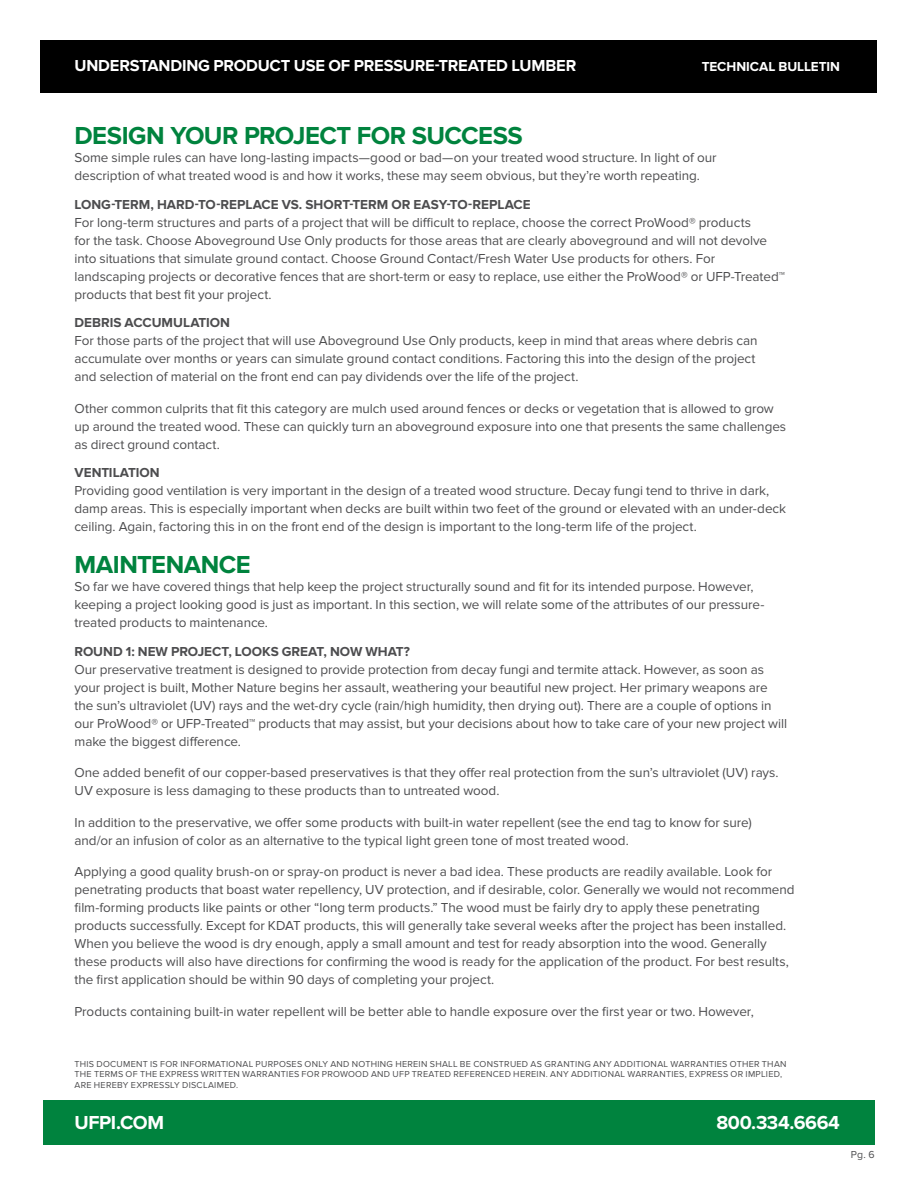
<style>
.page{position:relative;width:918px;height:1188px;background:#fff}
.page>*{position:absolute;margin:0;border:0;box-sizing:border-box;transform-origin:0 0}
.t1{font:700 25.5px "Proxima Nova";letter-spacing:-.02em;color:#00833e}
.t2{font:700 19.5px "Proxima Nova";letter-spacing:-.02em;color:#fff}
.t3{font:700 16.5px "Proxima Nova";letter-spacing:-.015em;color:#fff}
.t4{font:13.5px/18px "Proxima Nova";letter-spacing:-.005em;color:#4d4d4f}
.t5{font:700 13.5px "Proxima Nova";color:#4d4d4f}
.t6{font:700 13.5px "Proxima Nova";color:#fff}
.t7{font:10.5px "Proxima Nova";color:#4d4d4f}
.t8{font:9px/10.5px "Proxima Nova";letter-spacing:.03em;color:#4d4d4f}
</style>
<div class="page">
<div style="left:40px;top:40px;width:838px;height:53px;background:#000"></div>
<div style="left:43px;top:1101px;width:832px;height:44px;background:#00833e"></div>
<p class="t3" style="left:74px;top:56px;width:503px">UNDERSTANDING PRODUCT USE OF PRESSURE-TREATED LUMBER</p>
<p class="t6" style="left:702px;top:59px;width:140px">TECHNICAL BULLETIN</p>
<h1 class="t1" style="left:74px;top:121px;width:450px">DESIGN YOUR PROJECT FOR SUCCESS</h1>
<p class="t4" style="left:74px;top:149px;width:644px">Some simple rules can have long-lasting impacts—good or bad—on your treated wood structure. In light of our description of what treated wood is and how it works, these may seem obvious, but they’re worth repeating.</p>
<p class="t5" style="left:74px;top:196px;width:458px">LONG-TERM, HARD-TO-REPLACE VS. SHORT-TERM OR EASY-TO-REPLACE</p>
<p class="t4" style="left:74px;top:213px;width:712px">For long-term structures and parts of a project that will be difficult to replace, choose the correct ProWood® products<br>for the task. Choose Aboveground Use Only products for those areas that are clearly aboveground and will not devolve into situations that simulate ground contact. Choose Ground Contact/Fresh Water Use products for others. For landscaping projects or decorative fences that are short-term or easy to replace, use either the ProWood® or UFP-Treated™ products that best fit your project.</p>
<p class="t5" style="left:74px;top:315px;width:157px">DEBRIS ACCUMULATION</p>
<p class="t4" style="left:74px;top:332px;width:685px">For those parts of the project that will use Aboveground Use Only products, keep in mind that areas where debris can accumulate over months or years can simulate ground contact conditions. Factoring this into the design of the project and selection of material on the front end can pay dividends over the life of the project.</p>
<p class="t4" style="left:74px;top:399px;width:713px">Other common culprits that fit this category are mulch used around fences or decks or vegetation that is allowed to grow up around the treated wood. These can quickly turn an aboveground exposure into one that presents the same challenges as direct ground contact.</p>
<p class="t5" style="left:74px;top:465px;width:87px">VENTILATION</p>
<p class="t4" style="left:74px;top:482px;width:713px">Providing good ventilation is very important in the design of a treated wood structure. Decay fungi tend to thrive in dark, damp areas. This is especially important when decks are built within two feet of the ground or elevated with an under-deck ceiling. Again, factoring this in on the front end of the design is important to the long-term life of the project.</p>
<h1 class="t1" style="left:74px;top:550px;width:178px">MAINTENANCE</h1>
<p class="t4" style="left:74px;top:578px;width:691px">So far we have covered things that help keep the project structurally sound and fit for its intended purpose. However, keeping a project looking good is just as important. In this section, we will relate some of the attributes of our pressure&shy;treated products to maintenance.</p>
<p class="t5" style="left:74px;top:643px;width:337px">ROUND 1: NEW PROJECT, LOOKS GREAT, NOW WHAT?</p>
<p class="t4" style="left:74px;top:660px;width:714px">Our preservative treatment is designed to provide protection from decay fungi and termite attack. However, as soon as your project is built, Mother Nature begins her assault, weathering your beautiful new project. Her primary weapons are the sun’s ultraviolet (UV) rays and the wet-dry cycle (rain/high humidity, then drying out). There are a couple of options in our ProWood® or UFP-Treated™ products that may assist, but your decisions about how to take care of your new project will make the biggest difference.</p>
<p class="t4" style="left:74px;top:764px;width:706px">One added benefit of our copper-based preservatives is that they offer real protection from the sun’s ultraviolet (UV) rays.<br>UV exposure is less damaging to these products than to untreated wood.</p>
<p class="t4" style="left:74px;top:813px;width:679px">In addition to the preservative, we offer some products with built-in water repellent (see the end tag to know for sure) and/or an infusion of color as an alternative to the typical light green tone of most treated wood.</p>
<p class="t4" style="left:74px;top:863px;width:722px">Applying a good quality brush-on or spray-on product is never a bad idea. These products are readily available. Look for penetrating products that boast water repellency, UV protection, and if desirable, color. Generally we would not recommend film-forming products like paints or other “long term products.” The wood must be fairly dry to apply these penetrating products successfully. Except for KDAT products, this will generally take several weeks after the project has been installed.<br>When you believe the wood is dry enough, apply a small amount and test for ready absorption into the wood. Generally these products will also have directions for confirming the wood is ready for the application of the product. For best results, the first application should be within 90 days of completing your project.</p>
<p class="t4" style="left:74px;top:1002px;width:681px">Products containing built-in water repellent will be better able to handle exposure over the first year or two. However,</p>
<p class="t8" style="left:74px;top:1059px;width:714px">THIS DOCUMENT IS FOR INFORMATIONAL PURPOSES ONLY AND NOTHING HEREIN SHALL BE CONSTRUED AS GRANTING ANY ADDITIONAL WARRANTIES OTHER THAN<br>THE TERMS OF THE EXPRESS WRITTEN WARRANTIES FOR PROWOOD AND UFP TREATED REFERENCED HEREIN. ANY ADDITIONAL WARRANTIES, EXPRESS OR IMPLIED,<br>ARE HEREBY EXPRESSLY DISCLAIMED.</p>
<h2 class="t2" style="left:74px;top:1111px;width:91px">UFPI.COM</h2>
<h2 class="t2" style="left:716px;top:1111px;width:125px">800.334.6664</h2>
<p class="t7" style="left:851px;top:1149px;width:25px">Pg. 6</p>
</div>
